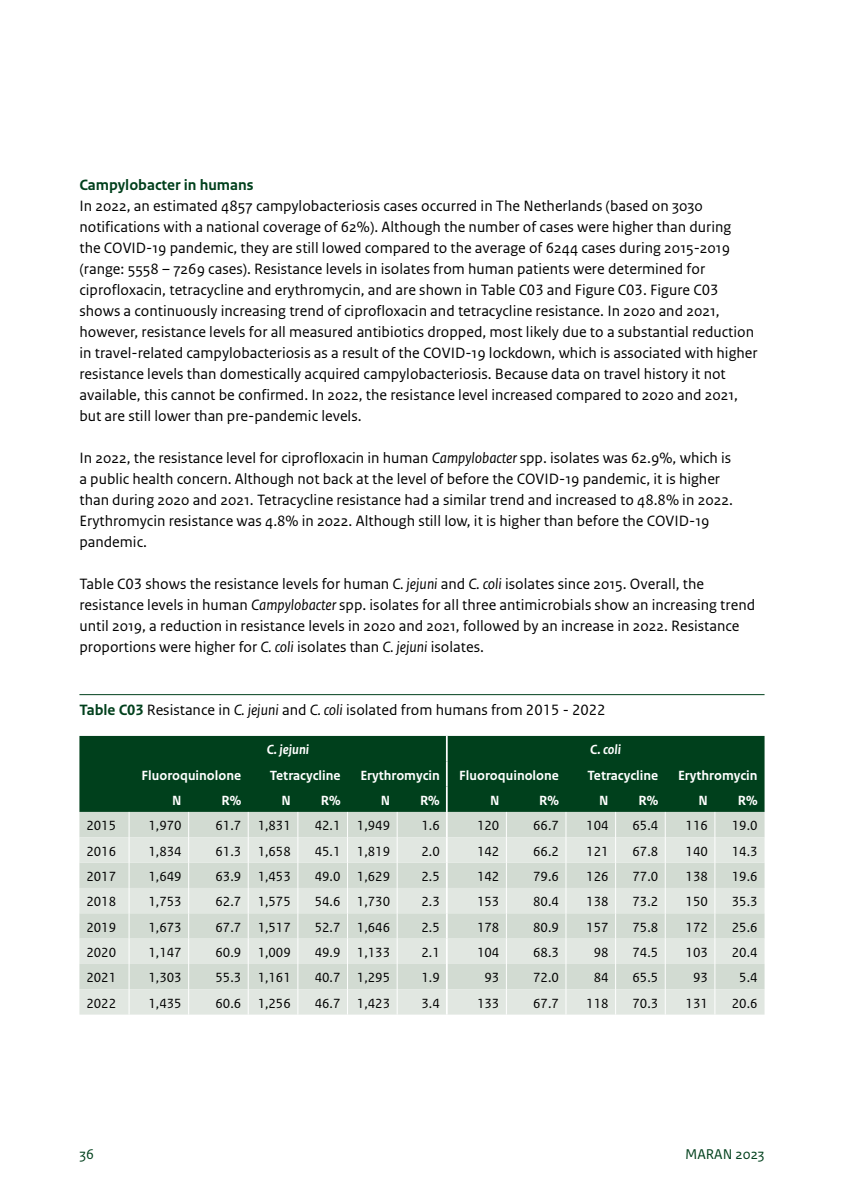
<style>
.page{position:relative;width:844px;height:1191px;background:#fff}
.page>*{position:absolute;margin:0;border:0;box-sizing:border-box;transform-origin:0 0}
.t1{font:15.75px/21px "Rijksoverheid Sans Text";color:#000}
.t2{font:700 15.75px "Rijksoverheid Sans Text";color:#00401c}
.t3{font:14.88px "Rijksoverheid Sans Text";color:#00401c}
.t4{font:14px "Rijksoverheid Sans Text";color:#000}
.t5{font:700 14px "Rijksoverheid Sans Text";color:#fff}
.t6{font:italic 700 14px "Rijksoverheid Sans Text";color:#fff}
.s1{font-style:italic}
.s2{font-weight:700;color:#00401c}
</style>
<div class="page">
<hr style="left:79px;top:694px;width:685px;height:1px;background:#00401c">
<div style="left:79px;top:736px;width:685px;height:76px;background:#00401c"></div>
<div style="left:79px;top:812px;width:685px;height:25px;background:#d2dbd2"></div>
<svg style="left:79px;top:837px;width:685px;height:177px;background:#dbe2db"></svg>
<svg style="left:129px;top:812px;width:1px;height:202px"></svg>
<svg style="left:188px;top:812px;width:1px;height:202px"></svg>
<svg style="left:248px;top:812px;width:1px;height:202px"></svg>
<svg style="left:297px;top:812px;width:1px;height:202px"></svg>
<svg style="left:347px;top:812px;width:1px;height:202px"></svg>
<svg style="left:396px;top:812px;width:1px;height:202px"></svg>
<svg style="left:506px;top:812px;width:1px;height:202px"></svg>
<svg style="left:565px;top:812px;width:1px;height:202px"></svg>
<svg style="left:615px;top:812px;width:1px;height:202px"></svg>
<svg style="left:664px;top:812px;width:1px;height:202px"></svg>
<svg style="left:714px;top:812px;width:1px;height:202px"></svg>
<svg style="left:446px;top:736px;width:1px;height:278px"></svg>
<p class="t2" style="left:79px;top:176px;width:175px">Campylobacter in humans</p>
<p class="t1" style="left:79px;top:195px;width:679px">In 2022, an estimated 4857 campylobacteriosis cases occurred in The Netherlands (based on 3030 notifications with a national coverage of 62%). Although the number of cases were higher than during<br>the COVID-19 pandemic, they are still lowed compared to the average of 6244 cases during 2015-2019 (range: 5558 – 7269 cases). Resistance levels in isolates from human patients were determined for ciprofloxacin, tetracycline and erythromycin, and are shown in Table C03 and Figure C03. Figure C03 shows a continuously increasing trend of ciprofloxacin and tetracycline resistance. In 2020 and 2021, however, resistance levels for all measured antibiotics dropped, most likely due to a substantial reduction in travel-related campylobacteriosis as a result of the COVID-19 lockdown, which is associated with higher resistance levels than domestically acquired campylobacteriosis. Because data on travel history it not available, this cannot be confirmed. In 2022, the resistance level increased compared to 2020 and 2021, but are still lower than pre-pandemic levels.</p>
<p class="t1" style="left:79px;top:447px;width:654px">In 2022, the resistance level for ciprofloxacin in human <span class="s1">Campylobacter</span> spp. isolates was 62.9%, which is a public health concern. Although not back at the level of before the COVID-19 pandemic, it is higher than during 2020 and 2021. Tetracycline resistance had a similar trend and increased to 48.8% in 2022.<br>Erythromycin resistance was 4.8% in 2022. Although still low, it is higher than before the COVID-19 pandemic.</p>
<p class="t1" style="left:79px;top:573px;width:677px">Table C03 shows the resistance levels for human <span class="s1">C. jejuni</span> and <span class="s1">C. coli</span> isolates since 2015. Overall, the resistance levels in human <span class="s1">Campylobacter</span> spp. isolates for all three antimicrobials show an increasing trend until 2019, a reduction in resistance levels in 2020 and 2021, followed by an increase in 2022. Resistance proportions were higher for <span class="s1">C. coli</span> isolates than <span class="s1">C. jejuni</span> isolates.</p>
<p class="t1" style="left:79px;top:699px;width:527px"><span class="s2">Table C03</span> Resistance in <span class="s1">C. jejuni</span> and <span class="s1">C. coli</span> isolated from humans from 2015 - 2022</p>
<p class="t6" style="left:266px;top:742px;width:44px">C. jejuni</p>
<p class="t6" style="left:590px;top:742px;width:32px">C. coli</p>
<p class="t5" style="left:141px;top:767px;width:101px">Fluoroquinolone</p>
<p class="t5" style="left:270px;top:767px;width:72px">Tetracycline</p>
<p class="t5" style="left:360px;top:767px;width:81px">Erythromycin</p>
<p class="t5" style="left:459px;top:767px;width:101px">Fluoroquinolone</p>
<p class="t5" style="left:587px;top:767px;width:72px">Tetracycline</p>
<p class="t5" style="left:678px;top:767px;width:81px">Erythromycin</p>
<p class="t5" style="left:172px;top:792px;width:11px">N</p>
<p class="t5" style="left:221px;top:792px;width:21px">R%</p>
<p class="t5" style="left:281px;top:792px;width:11px">N</p>
<p class="t5" style="left:321px;top:792px;width:21px">R%</p>
<p class="t5" style="left:380px;top:792px;width:11px">N</p>
<p class="t5" style="left:420px;top:792px;width:21px">R%</p>
<p class="t5" style="left:490px;top:792px;width:11px">N</p>
<p class="t5" style="left:539px;top:792px;width:21px">R%</p>
<p class="t5" style="left:599px;top:792px;width:11px">N</p>
<p class="t5" style="left:638px;top:792px;width:21px">R%</p>
<p class="t5" style="left:698px;top:792px;width:11px">N</p>
<p class="t5" style="left:737px;top:792px;width:21px">R%</p>
<p class="t4" style="left:86px;top:817px;width:31px">2015</p>
<p class="t4" style="left:148px;top:817px;width:35px">1,970</p>
<p class="t4" style="left:215px;top:817px;width:77px">61.7 1,831</p>
<p class="t4" style="left:314px;top:817px;width:77px">42.1 1,949</p>
<p class="t4" style="left:421px;top:817px;width:20px">1.6</p>
<p class="t4" style="left:477px;top:817px;width:24px">120</p>
<p class="t4" style="left:533px;top:817px;width:27px">66.7</p>
<p class="t4" style="left:586px;top:817px;width:24px">104</p>
<p class="t4" style="left:632px;top:817px;width:27px">65.4</p>
<p class="t4" style="left:685px;top:817px;width:24px">116</p>
<p class="t4" style="left:731px;top:817px;width:27px">19.0</p>
<p class="t4" style="left:86px;top:843px;width:31px">2016</p>
<p class="t4" style="left:148px;top:843px;width:35px">1,834</p>
<p class="t4" style="left:215px;top:843px;width:77px">61.3 1,658</p>
<p class="t4" style="left:314px;top:843px;width:77px">45.1 1,819</p>
<p class="t4" style="left:421px;top:843px;width:20px">2.0</p>
<p class="t4" style="left:477px;top:843px;width:24px">142</p>
<p class="t4" style="left:533px;top:843px;width:27px">66.2</p>
<p class="t4" style="left:586px;top:843px;width:24px">121</p>
<p class="t4" style="left:632px;top:843px;width:27px">67.8</p>
<p class="t4" style="left:685px;top:843px;width:24px">140</p>
<p class="t4" style="left:731px;top:843px;width:27px">14.3</p>
<p class="t4" style="left:86px;top:868px;width:31px">2017</p>
<p class="t4" style="left:148px;top:868px;width:35px">1,649</p>
<p class="t4" style="left:215px;top:868px;width:77px">63.9 1,453</p>
<p class="t4" style="left:314px;top:868px;width:77px">49.0 1,629</p>
<p class="t4" style="left:421px;top:868px;width:20px">2.5</p>
<p class="t4" style="left:477px;top:868px;width:24px">142</p>
<p class="t4" style="left:533px;top:868px;width:27px">79.6</p>
<p class="t4" style="left:586px;top:868px;width:24px">126</p>
<p class="t4" style="left:632px;top:868px;width:27px">77.0</p>
<p class="t4" style="left:685px;top:868px;width:24px">138</p>
<p class="t4" style="left:731px;top:868px;width:27px">19.6</p>
<p class="t4" style="left:86px;top:893px;width:31px">2018</p>
<p class="t4" style="left:148px;top:893px;width:35px">1,753</p>
<p class="t4" style="left:215px;top:893px;width:77px">62.7 1,575</p>
<p class="t4" style="left:314px;top:893px;width:77px">54.6 1,730</p>
<p class="t4" style="left:421px;top:893px;width:20px">2.3</p>
<p class="t4" style="left:477px;top:893px;width:24px">153</p>
<p class="t4" style="left:533px;top:893px;width:27px">80.4</p>
<p class="t4" style="left:586px;top:893px;width:24px">138</p>
<p class="t4" style="left:632px;top:893px;width:27px">73.2</p>
<p class="t4" style="left:685px;top:893px;width:24px">150</p>
<p class="t4" style="left:731px;top:893px;width:27px">35.3</p>
<p class="t4" style="left:86px;top:919px;width:31px">2019</p>
<p class="t4" style="left:148px;top:919px;width:35px">1,673</p>
<p class="t4" style="left:215px;top:919px;width:77px">67.7 1,517</p>
<p class="t4" style="left:314px;top:919px;width:77px">52.7 1,646</p>
<p class="t4" style="left:421px;top:919px;width:20px">2.5</p>
<p class="t4" style="left:477px;top:919px;width:24px">178</p>
<p class="t4" style="left:533px;top:919px;width:27px">80.9</p>
<p class="t4" style="left:586px;top:919px;width:24px">157</p>
<p class="t4" style="left:632px;top:919px;width:27px">75.8</p>
<p class="t4" style="left:685px;top:919px;width:24px">172</p>
<p class="t4" style="left:731px;top:919px;width:27px">25.6</p>
<p class="t4" style="left:86px;top:944px;width:31px">2020</p>
<p class="t4" style="left:148px;top:944px;width:35px">1,147</p>
<p class="t4" style="left:215px;top:944px;width:77px">60.9 1,009</p>
<p class="t4" style="left:314px;top:944px;width:77px">49.9 1,133</p>
<p class="t4" style="left:421px;top:944px;width:20px">2.1</p>
<p class="t4" style="left:477px;top:944px;width:24px">104</p>
<p class="t4" style="left:533px;top:944px;width:27px">68.3</p>
<p class="t4" style="left:593px;top:944px;width:16px">98</p>
<p class="t4" style="left:632px;top:944px;width:27px">74.5</p>
<p class="t4" style="left:685px;top:944px;width:24px">103</p>
<p class="t4" style="left:731px;top:944px;width:27px">20.4</p>
<p class="t4" style="left:86px;top:969px;width:31px">2021</p>
<p class="t4" style="left:148px;top:969px;width:35px">1,303</p>
<p class="t4" style="left:215px;top:969px;width:77px">55.3 1,161</p>
<p class="t4" style="left:314px;top:969px;width:77px">40.7 1,295</p>
<p class="t4" style="left:421px;top:969px;width:20px">1.9</p>
<p class="t4" style="left:484px;top:969px;width:16px">93</p>
<p class="t4" style="left:533px;top:969px;width:27px">72.0</p>
<p class="t4" style="left:593px;top:969px;width:16px">84</p>
<p class="t4" style="left:632px;top:969px;width:27px">65.5</p>
<p class="t4" style="left:692px;top:969px;width:16px">93</p>
<p class="t4" style="left:739px;top:969px;width:20px">5.4</p>
<p class="t4" style="left:86px;top:995px;width:31px">2022</p>
<p class="t4" style="left:148px;top:995px;width:35px">1,435</p>
<p class="t4" style="left:215px;top:995px;width:77px">60.6 1,256</p>
<p class="t4" style="left:314px;top:995px;width:77px">46.7 1,423</p>
<p class="t4" style="left:421px;top:995px;width:20px">3.4</p>
<p class="t4" style="left:477px;top:995px;width:24px">133</p>
<p class="t4" style="left:533px;top:995px;width:27px">67.7</p>
<p class="t4" style="left:586px;top:995px;width:24px">118</p>
<p class="t4" style="left:632px;top:995px;width:27px">70.3</p>
<p class="t4" style="left:685px;top:995px;width:24px">131</p>
<p class="t4" style="left:731px;top:995px;width:27px">20.6</p>
<p class="t3" style="left:79px;top:1145px;width:16px">36</p>
<p class="t3" style="left:685px;top:1145px;width:81px">MARAN 2023</p>
</div>
